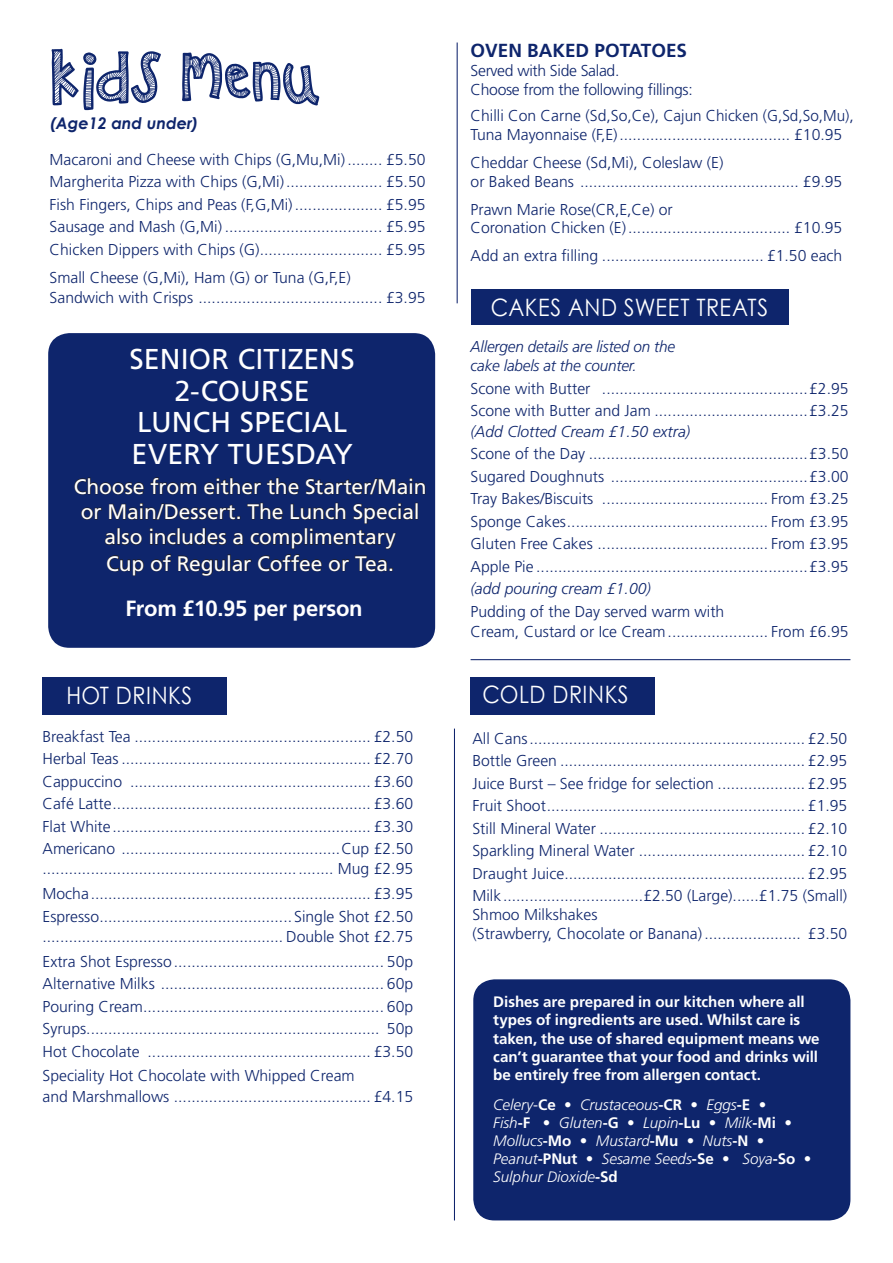
<style>
.page{position:relative;width:893px;height:1263px;background:#fff}
.page>*{position:absolute;margin:0;border:0;box-sizing:border-box;transform-origin:0 0}
.t1{font:59.4px "KB Zipa Dee Doo Dah";letter-spacing:.025em;color:#0e256c}
.t2{font:28.65px "Frutiger LT Std";letter-spacing:.005em;color:#fff}
.t3{font:24px "Century Gothic";letter-spacing:.02em;color:#fff;scale:.9 1}
.t4{font:700 22.05px "Frutiger LT Std";letter-spacing:-.015em;color:#fff}
.t5{font:21px/25.2px "Frutiger LT Std";letter-spacing:-.005em;color:#fff;text-align:center}
.t6{font:700 18.9px "Frutiger LT Std";color:#0e256c}
.t7{font:italic 700 16.05px "Century Gothic";color:#0e256c}
.t8{font:300 15.75px "Frutiger LT Std";color:#0e256c}
.t9{font:italic 300 15.75px "Frutiger LT Std";letter-spacing:-.01em;color:#0e256c}
.t10{font:300 15.75px "Frutiger LT Std";letter-spacing:-.02em;color:#0e256c}
.t11{font:700 15.15px/18.1px "Frutiger LT Std";letter-spacing:-.005em;color:#fff}
.t12{font:italic 300 15.15px/18.1px "Frutiger LT Std";color:#fff}
.s1{font-style:normal}
.s2{font-weight:700;font-style:normal}
</style>
<div class="page">
<div style="left:473px;top:979px;width:377px;height:241px;background:#0e256c;border-radius:21px"></div>
<div style="left:48px;top:333px;width:387px;height:315px;background:#0e256c;border-radius:21px"></div>
<svg style="left:74px;top:478px;width:70px;height:16px"></svg>
<svg style="left:150px;top:477px;width:47px;height:17px"></svg>
<svg style="left:204px;top:478px;width:57px;height:16px"></svg>
<svg style="left:267px;top:478px;width:32px;height:16px"></svg>
<svg style="left:306px;top:478px;width:119px;height:16px"></svg>
<div style="left:415px;top:503px;width:3px;height:16px;border:1px solid #231f20"></div>
<svg style="left:81px;top:503px;width:332px;height:73px"></svg>
<hr style="left:457px;top:43px;width:1px;height:260px;background:#0f236c">
<div style="left:471px;top:289px;width:317px;height:36px;background:#0e256c"></div>
<div style="left:43px;top:677px;width:184px;height:37px;background:#0e256c"></div>
<div style="left:471px;top:677px;width:184px;height:37px;background:#0e256c"></div>
<hr style="left:454px;top:729px;width:1px;height:491px;background:#0f236c">
<hr style="left:471px;top:659px;width:379px;height:1px;background:#0f236c">
<p class="t1" style="left:50px;top:50px;width:270px">KIDS Menu</p>
<p class="t7" style="left:50px;top:111px;width:150px">(Age12 and under)</p>
<p class="t8" style="left:50px;top:151px;width:377px">Macaroni and Cheese with Chips (G,Mu,Mi)........ £5.50</p>
<p class="t8" style="left:50px;top:173px;width:377px">Margherita Pizza with Chips (G,Mi)...................... £5.50</p>
<p class="t8" style="left:50px;top:196px;width:377px">Fish Fingers, Chips and Peas (F,G,Mi).................... £5.95</p>
<p class="t8" style="left:50px;top:218px;width:377px">Sausage and Mash (G,Mi) .................................... £5.95</p>
<p class="t8" style="left:50px;top:241px;width:377px">Chicken Dippers with Chips (G)............................ £5.95</p>
<p class="t8" style="left:50px;top:269px;width:303px">Small Cheese (G,Mi), Ham (G) or Tuna (G,F,E)</p>
<p class="t8" style="left:50px;top:289px;width:377px">Sandwich with Crisps .......................................... £3.95</p>
<p class="t2" style="left:130px;top:342px;width:227px">SENIOR CITIZENS</p>
<p class="t2" style="left:175px;top:374px;width:137px">2-COURSE</p>
<p class="t2" style="left:137px;top:405px;width:211px">LUNCH SPECIAL</p>
<p class="t2" style="left:131px;top:437px;width:223px">EVERY TUESDAY</p>
<p class="t5" style="left:74px;top:474px;width:354px">Choose from either the Starter/Main or Main/Dessert. The Lunch Special also includes a complimentary</p>
<p class="t5" style="left:106px;top:551px;width:289px">Cup of Regular Coffee or Tea.</p>
<p class="t4" style="left:125px;top:595px;width:239px">From £10.95 per person</p>
<p class="t3" style="left:66px;top:679px;width:141px">HOT DRINKS</p>
<p class="t8" style="left:43px;top:727px;width:372px">Breakfast Tea ...................................................... £2.50</p>
<p class="t8" style="left:43px;top:750px;width:372px">Herbal Teas ......................................................... £2.70</p>
<p class="t8" style="left:43px;top:772px;width:372px">Cappuccino ....................................................... £3.60</p>
<p class="t8" style="left:43px;top:795px;width:372px">Café Latte........................................................... £3.60</p>
<p class="t8" style="left:43px;top:817px;width:372px">Flat White........................................................... £3.30</p>
<p class="t8" style="left:43px;top:840px;width:372px">Americano ..................................................Cup £2.50</p>
<p class="t8" style="left:43px;top:860px;width:372px">.................................................................. Mug £2.95</p>
<p class="t8" style="left:43px;top:885px;width:372px">Mocha................................................................ £3.95</p>
<p class="t8" style="left:43px;top:907px;width:372px">Espresso............................................ Single Shot £2.50</p>
<p class="t8" style="left:43px;top:928px;width:372px">....................................................... Double Shot £2.75</p>
<p class="t8" style="left:43px;top:952px;width:372px">Extra Shot Espresso................................................ 50p</p>
<p class="t8" style="left:43px;top:975px;width:372px">Alternative Milks ................................................... 60p</p>
<p class="t8" style="left:43px;top:997px;width:372px">Pouring Cream....................................................... 60p</p>
<p class="t8" style="left:43px;top:1020px;width:372px">Syrups................................................................... 50p</p>
<p class="t8" style="left:43px;top:1042px;width:372px">Hot Chocolate ................................................... £3.50</p>
<p class="t8" style="left:43px;top:1066px;width:314px">Speciality Hot Chocolate with Whipped Cream</p>
<p class="t8" style="left:43px;top:1088px;width:372px">and Marshmallows ............................................. £4.15</p>
<p class="t6" style="left:471px;top:39px;width:218px">OVEN BAKED POTATOES</p>
<p class="t10" style="left:471px;top:61px;width:150px">Served with Side Salad.</p>
<p class="t10" style="left:471px;top:80px;width:224px">Choose from the following fillings:</p>
<p class="t8" style="left:471px;top:107px;width:385px">Chilli Con Carne (Sd,So,Ce), Cajun Chicken (G,Sd,So,Mu),</p>
<p class="t8" style="left:471px;top:125px;width:373px">Tuna Mayonnaise (F,E)....................................... £10.95</p>
<p class="t8" style="left:471px;top:153px;width:254px">Cheddar Cheese (Sd,Mi), Coleslaw (E)</p>
<p class="t8" style="left:471px;top:172px;width:373px">or Baked Beans .................................................. £9.95</p>
<p class="t8" style="left:471px;top:200px;width:204px">Prawn Marie Rose(CR,E,Ce) or</p>
<p class="t8" style="left:471px;top:219px;width:373px">Coronation Chicken (E)..................................... £10.95</p>
<p class="t8" style="left:471px;top:247px;width:373px">Add an extra filling ..................................... £1.50 each</p>
<p class="t3" style="left:491px;top:291px;width:310px">CAKES AND SWEET TREATS</p>
<p class="t9" style="left:471px;top:338px;width:206px">Allergen details are listed on the</p>
<p class="t9" style="left:471px;top:357px;width:168px">cake labels at the counter.</p>
<p class="t8" style="left:471px;top:379px;width:379px">Scone with Butter ...............................................£2.95</p>
<p class="t8" style="left:471px;top:402px;width:379px">Scone with Butter and Jam ...................................£3.25</p>
<p class="t9" style="left:471px;top:422px;width:221px">(Add Clotted Cream £1.50 extra)</p>
<p class="t8" style="left:471px;top:445px;width:379px">Scone of the Day ..................................................£3.50</p>
<p class="t8" style="left:471px;top:467px;width:379px">Sugared Doughnuts .............................................£3.00</p>
<p class="t8" style="left:471px;top:490px;width:380px">Tray Bakes/Biscuits ...................................... From £3.25</p>
<p class="t8" style="left:471px;top:512px;width:380px">Sponge Cakes.............................................. From £3.95</p>
<p class="t8" style="left:471px;top:535px;width:380px">Gluten Free Cakes ....................................... From £3.95</p>
<p class="t8" style="left:471px;top:557px;width:379px">Apple Pie ..............................................................£3.95</p>
<p class="t9" style="left:471px;top:579px;width:182px">(add pouring cream £1.00)</p>
<p class="t8" style="left:471px;top:603px;width:255px">Pudding of the Day served warm with</p>
<p class="t8" style="left:471px;top:622px;width:380px">Cream, Custard or Ice Cream....................... From £6.95</p>
<p class="t3" style="left:482px;top:677px;width:164px">COLD DRINKS</p>
<p class="t8" style="left:472px;top:729px;width:376px">All Cans............................................................... £2.50</p>
<p class="t8" style="left:472px;top:752px;width:376px">Bottle Green ........................................................ £2.95</p>
<p class="t8" style="left:472px;top:774px;width:376px">Juice Burst – See fridge for selection .................... £2.95</p>
<p class="t8" style="left:472px;top:797px;width:376px">Fruit Shoot........................................................... £1.95</p>
<p class="t8" style="left:472px;top:819px;width:376px">Still Mineral Water ............................................... £2.10</p>
<p class="t8" style="left:472px;top:842px;width:376px">Sparkling Mineral Water ...................................... £2.10</p>
<p class="t8" style="left:472px;top:864px;width:376px">Draught Juice....................................................... £2.95</p>
<p class="t8" style="left:472px;top:887px;width:376px">Milk................................£2.50 (Large)......£1.75 (Small)</p>
<p class="t8" style="left:472px;top:906px;width:127px">Shmoo Milkshakes</p>
<p class="t8" style="left:472px;top:924px;width:376px">(Strawberry, Chocolate or Banana) ...................... £3.50</p>
<p class="t11" style="left:493px;top:993px;width:328px">Dishes are prepared in our kitchen where all types of ingredients are used. Whilst care is taken, the use of shared equipment means we can’t guarantee that your food and drinks will be entirely free from allergen contact.</p>
<p class="t12" style="left:493px;top:1095px;width:275px">Celery<span class="s1">-</span><span class="s2">Ce •</span> Crustaceous<span class="s2">-CR •</span> Eggs<span class="s2">-E •</span></p>
<p class="t12" style="left:493px;top:1114px;width:300px">Fish<span class="s2">-F •</span> Gluten<span class="s2">-G •</span> Lupin<span class="s2">-Lu •</span> Milk<span class="s2">-Mi •<br></span>Mollucs<span class="s2">-Mo •</span> Mustard<span class="s2">-Mu •</span> Nuts<span class="s2">-N •</span></p>
<p class="t12" style="left:493px;top:1150px;width:320px">Peanut<span class="s2">-PNut •</span> Sesame Seeds<span class="s2">-Se •</span> Soya<span class="s2">-So •<br></span>Sulphur Dioxide<span class="s2">-Sd</span></p>
</div>
